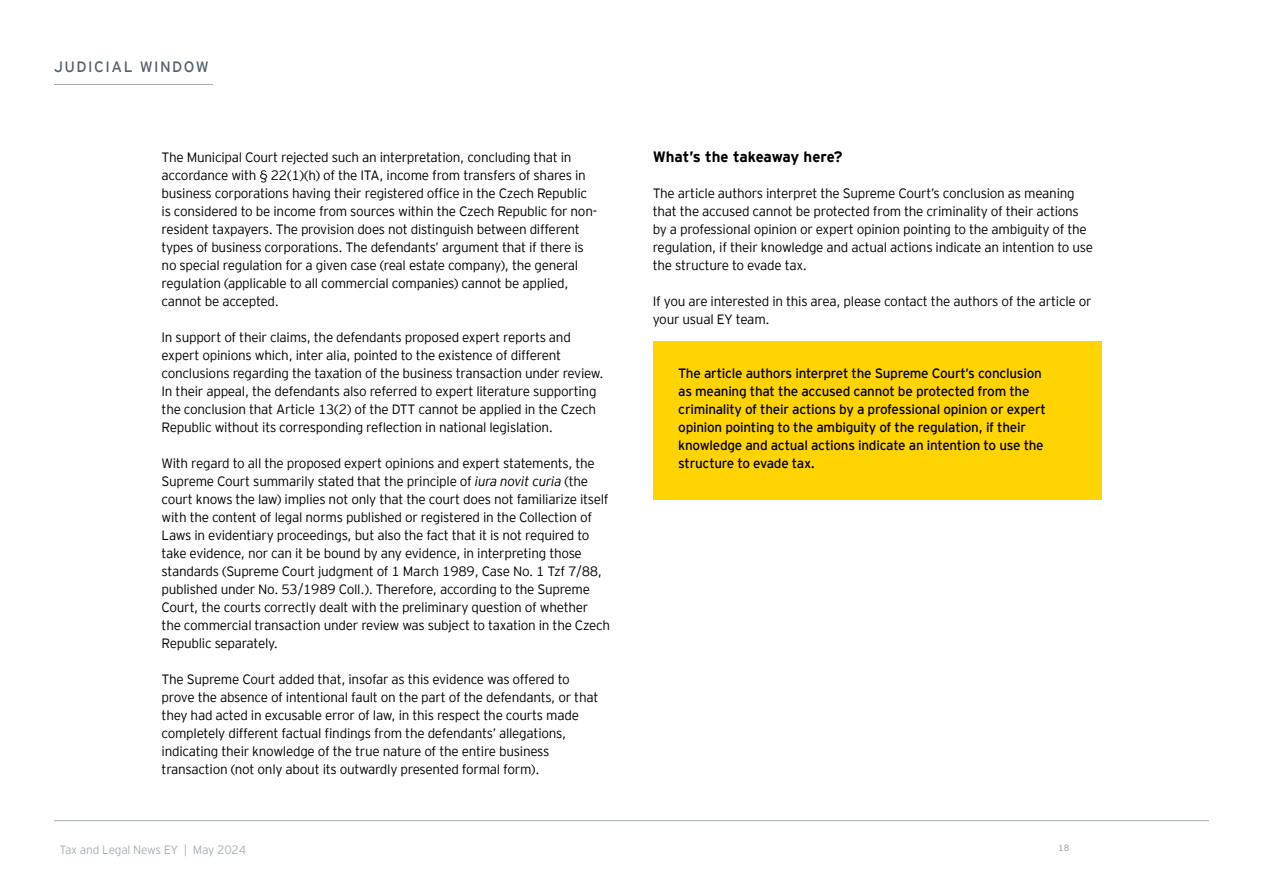
<style>
.page{position:relative;width:1263px;height:893px;background:#fff}
.page>*{position:absolute;margin:0;border:0;box-sizing:border-box;transform-origin:0 0}
.t1{font:700 15px "EY Interstate";letter-spacing:-.005em;color:#000}
.t2{font:15px "EY Interstate";letter-spacing:.1em;color:#54606b}
.t3{font:300 13.5px/18px "EY Interstate";letter-spacing:-.02em;color:#000}
.t4{font:13.5px/18px "EY Interstate";letter-spacing:-.02em;color:#000}
.t5{font:300 12px "EY Interstate";letter-spacing:-.02em;color:#a7afb5}
.t6{font:9px "EY Interstate";color:#a7afb5}
.s1{font-style:italic}
</style>
<div class="page">
<hr style="left:54px;top:820px;width:1155px;height:1px;background:#a7afb5">
<div style="left:653px;top:341px;width:448px;height:159px;background:#ffd400"></div>
<hr style="left:54px;top:84px;width:159px;height:1px;background:#a7afb5">
<p class="t2" style="left:54px;top:56px;width:156px">JUDICIAL WINDOW</p>
<p class="t3" style="left:162px;top:147px;width:437px">The Municipal Court rejected such an interpretation, concluding that in accordance with § 22(1)(h) of the ITA, income from transfers of shares in business corporations having their registered office in the Czech Republic is considered to be income from sources within the Czech Republic for non&shy;resident taxpayers. The provision does not distinguish between different types of business corporations. The defendants’ argument that if there is no special regulation for a given case (real estate company), the general regulation (applicable to all commercial companies) cannot be applied, cannot be accepted.</p>
<p class="t3" style="left:162px;top:327px;width:444px">In support of their claims, the defendants proposed expert reports and expert opinions which, inter alia, pointed to the existence of different conclusions regarding the taxation of the business transaction under review.<br>In their appeal, the defendants also referred to expert literature supporting the conclusion that Article 13(2) of the DTT cannot be applied in the Czech Republic without its corresponding reflection in national legislation.</p>
<p class="t3" style="left:162px;top:453px;width:450px">With regard to all the proposed expert opinions and expert statements, the Supreme Court summarily stated that the principle of <span class="s1">iura novit curia</span> (the court knows the law) implies not only that the court does not familiarize itself with the content of legal norms published or registered in the Collection of Laws in evidentiary proceedings, but also the fact that it is not required to take evidence, nor can it be bound by any evidence, in interpreting those standards (Supreme Court judgment of 1 March 1989, Case No. 1 Tzf 7/88, published under No. 53/1989 Coll.). Therefore, according to the Supreme Court, the courts correctly dealt with the preliminary question of whether the commercial transaction under review was subject to taxation in the Czech Republic separately.</p>
<p class="t3" style="left:162px;top:669px;width:438px">The Supreme Court added that, insofar as this evidence was offered to prove the absence of intentional fault on the part of the defendants, or that they had acted in excusable error of law, in this respect the courts made completely different factual findings from the defendants’ allegations, indicating their knowledge of the true nature of the entire business transaction (not only about its outwardly presented formal form).</p>
<p class="t1" style="left:653px;top:146px;width:191px">What’s the takeaway here?</p>
<p class="t3" style="left:653px;top:183px;width:442px">The article authors interpret the Supreme Court’s conclusion as meaning that the accused cannot be protected from the criminality of their actions by a professional opinion or expert opinion pointing to the ambiguity of the regulation, if their knowledge and actual actions indicate an intention to use the structure to evade tax.</p>
<p class="t3" style="left:653px;top:291px;width:440px">If you are interested in this area, please contact the authors of the article or your usual EY team.</p>
<p class="t4" style="left:678px;top:363px;width:369px">The article authors interpret the Supreme Court’s conclusion as meaning that the accused cannot be protected from the criminality of their actions by a professional opinion or expert opinion pointing to the ambiguity of the regulation, if their knowledge and actual actions indicate an intention to use the structure to evade tax.</p>
<p class="t5" style="left:60px;top:841px;width:188px">Tax and Legal News EY | May 2024</p>
<p class="t6" style="left:1058px;top:842px;width:12px">18</p>
</div>
